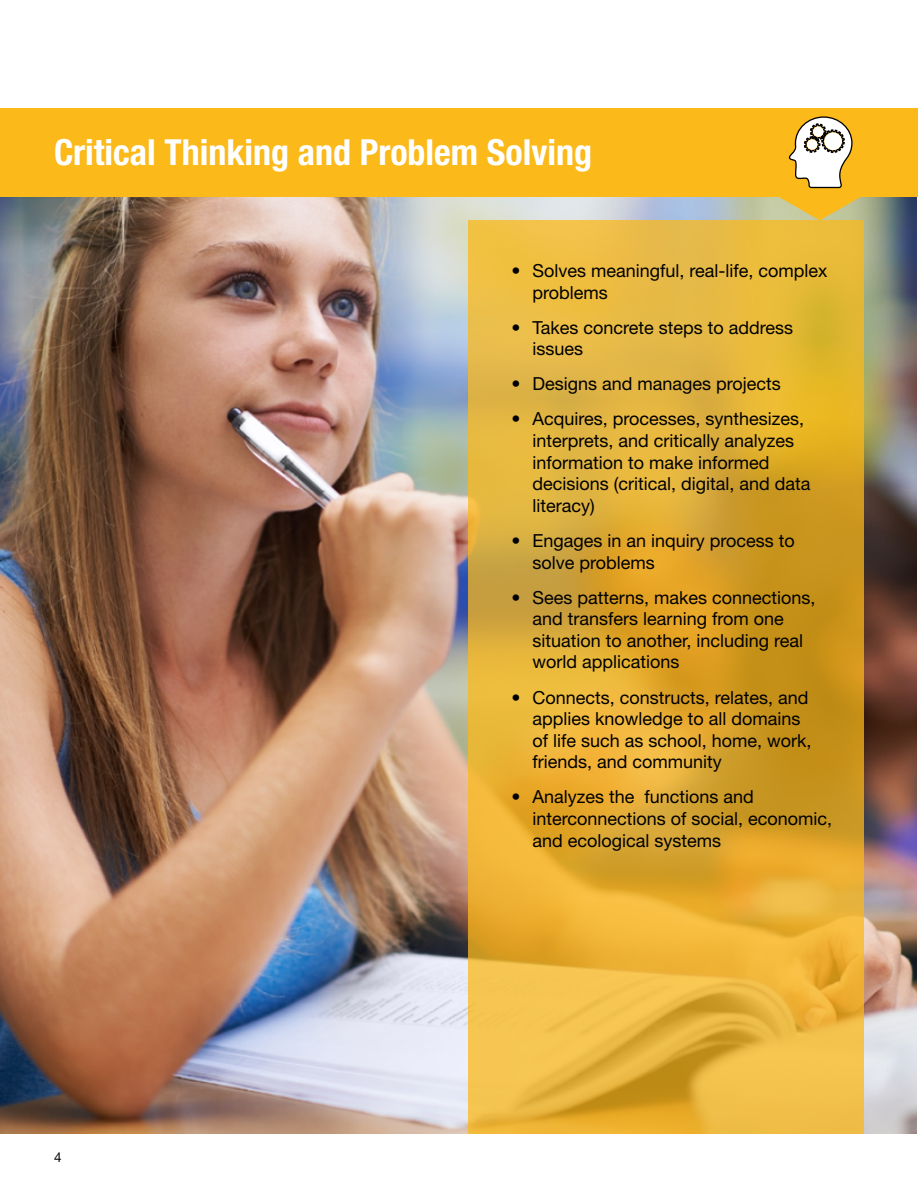
<style>
.page{position:relative;width:918px;height:1188px;background:#fff}
.page>*{position:absolute;margin:0;border:0;box-sizing:border-box;transform-origin:0 0}
.t1{font:700 condensed 36px "Helvetica Neue LT Pro";color:#fff}
.t2{font:18px/21.6px "Helvetica Neue LT Std";color:#000}
.t3{font:13.5px "Helvetica Neue LT Std";color:#000}
</style>
<div class="page">
<img style="left:0;top:197px;width:916px;height:937px">
<svg style="left:468px;top:221px;width:396px;height:913px;background:#e2af36"></svg>
<div style="left:0;top:108px;width:918px;height:89px;background:#fbb91a"></div>
<svg style="left:788px;top:116px;width:65px;height:73px"></svg>
<div style="left:807px;top:139px;width:10px;height:11px;background:#fff;border-radius:50%"></div>
<div style="left:813px;top:126px;width:10px;height:11px;background:#fff;border-radius:50%"></div>
<div style="left:824px;top:132px;width:18px;height:18px;background:#fff;border-radius:50%"></div>
<svg style="left:776px;top:197px;width:88px;height:23px;background:#dbbf60"></svg>
<p class="t1" style="left:54px;top:131px;width:540px">Critical Thinking and Problem Solving</p>
<p class="t3" style="left:54px;top:1149px;width:9px">4</p>
<p class="t2" style="left:532px;top:260px;width:297px;text-indent:-21px">• Solves meaningful, real-life, complex problems</p>
<p class="t2" style="left:532px;top:316px;width:262px;text-indent:-21px">• Takes concrete steps to address issues</p>
<p class="t2" style="left:512px;top:373px;width:271px">• Designs and manages projects</p>
<p class="t2" style="left:532px;top:408px;width:280px;text-indent:-21px">• Acquires, processes, synthesizes, interprets, and critically analyzes information to make informed decisions (critical, digital, and data literacy)</p>
<p class="t2" style="left:532px;top:530px;width:264px;text-indent:-21px">• Engages in an inquiry process to solve problems</p>
<p class="t2" style="left:532px;top:586px;width:285px;text-indent:-21px">• Sees patterns, makes connections, and transfers learning from one situation to another, including real world applications</p>
<p class="t2" style="left:532px;top:686px;width:281px;text-indent:-21px">• Connects, constructs, relates, and applies knowledge to all domains of life such as school, home, work, friends, and community</p>
<p class="t2" style="left:532px;top:786px;width:301px;text-indent:-21px">• Analyzes the functions and interconnections of social, economic, and ecological systems</p>
</div>
